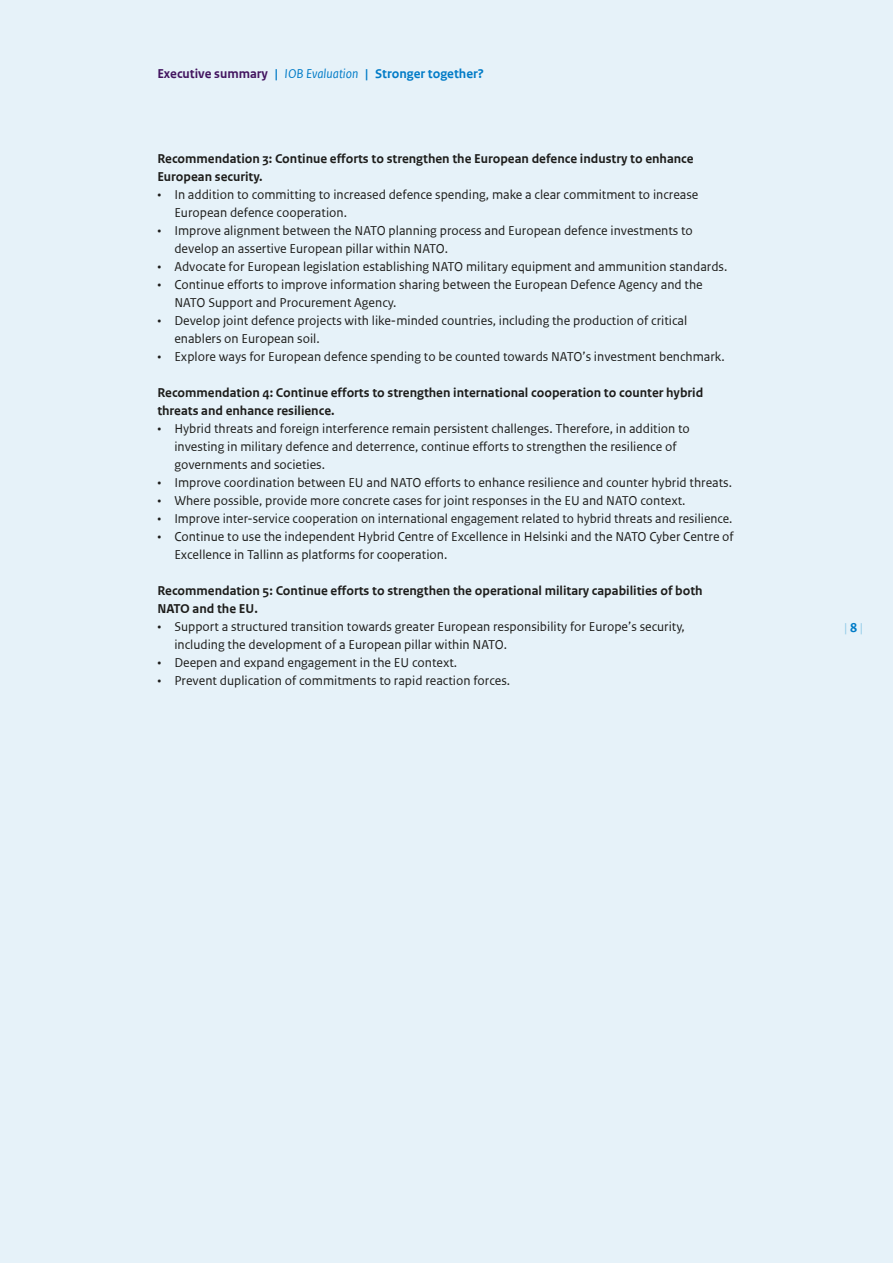
<style>
.page{position:relative;width:893px;height:1263px;background:#e6f2f9}
.page>*{position:absolute;margin:0;border:0;box-sizing:border-box;transform-origin:0 0}
.t1{font:13.5px/18px "Rijksoverheid Sans Text TT";color:#1d1d1b}
.H3_Subtussenkop{font:700 13.5px/18px "Rijksoverheid Sans Text TT";color:#1d1d1b}
.t2{font:700 13.5px "Rijksoverheid Sans Text TT";color:#007bc7}
.t3{font:13.5px "Rijksoverheid Sans Text TT";color:#8fcae7}
.s1{color:#42145f}
.s2{font-weight:400;font-style:italic}
.s3{font-family:"Rijksoverheid Sans Text"}
.s4{font-weight:700;color:#007bc7}
</style>
<div class="page">
<p class="t2" style="left:157px;top:66px;width:328px"><span class="s1">Executive summary</span> | <span class="s2">IOB Evaluation</span> | Stronger together?</p>
<h3 class="H3_Subtussenkop" style="left:157px;top:149px;width:538px">Recommendation 3: Continue efforts to strengthen the European defence industry to enhance<br>European security.</h3>
<p class="t1" style="left:174px;top:185px;width:526px;text-indent:-17px"><span class="s3">•</span> In addition to committing to increased defence spending, make a clear commitment to increase<br>European defence cooperation.</p>
<p class="t1" style="left:174px;top:221px;width:520px;text-indent:-17px"><span class="s3">•</span> Improve alignment between the NATO planning process and European defence investments to develop an assertive European pillar within NATO.</p>
<p class="t1" style="left:157px;top:257px;width:572px"><span class="s3">•</span> Advocate for European legislation establishing NATO military equipment and ammunition standards.</p>
<p class="t1" style="left:174px;top:275px;width:530px;text-indent:-17px"><span class="s3">•</span> Continue efforts to improve information sharing between the European Defence Agency and the<br>NATO Support and Procurement Agency.</p>
<p class="t1" style="left:174px;top:311px;width:514px;text-indent:-17px"><span class="s3">•</span> Develop joint defence projects with like-minded countries, including the production of critical enablers on European soil.</p>
<p class="t1" style="left:157px;top:347px;width:569px"><span class="s3">•</span> Explore ways for European defence spending to be counted towards NATO’s investment benchmark.</p>
<h3 class="H3_Subtussenkop" style="left:157px;top:383px;width:547px">Recommendation 4: Continue efforts to strengthen international cooperation to counter hybrid threats and enhance resilience.</h3>
<p class="t1" style="left:174px;top:419px;width:517px;text-indent:-17px"><span class="s3">•</span> Hybrid threats and foreign interference remain persistent challenges. Therefore, in addition to investing in military defence and deterrence, continue efforts to strengthen the resilience of governments and societies.</p>
<p class="t1" style="left:157px;top:473px;width:576px"><span class="s3">•</span> Improve coordination between EU and NATO efforts to enhance resilience and counter hybrid threats.</p>
<p class="t1" style="left:157px;top:491px;width:530px"><span class="s3">•</span> Where possible, provide more concrete cases for joint responses in the EU and NATO context.</p>
<p class="t1" style="left:157px;top:509px;width:577px"><span class="s3">•</span> Improve inter-service cooperation on international engagement related to hybrid threats and resilience.</p>
<p class="t1" style="left:174px;top:527px;width:561px;text-indent:-17px"><span class="s3">•</span> Continue to use the independent Hybrid Centre of Excellence in Helsinki and the NATO Cyber Centre of<br>Excellence in Tallinn as platforms for cooperation.</p>
<h3 class="H3_Subtussenkop" style="left:157px;top:581px;width:547px">Recommendation 5: Continue efforts to strengthen the operational military capabilities of both<br>NATO and the EU.</h3>
<p class="t1" style="left:174px;top:617px;width:512px;text-indent:-17px"><span class="s3">•</span> Support a structured transition towards greater European responsibility for Europe’s security, including the development of a European pillar within NATO.</p>
<p class="t1" style="left:157px;top:653px;width:301px"><span class="s3">•</span> Deepen and expand engagement in the EU context.</p>
<p class="t1" style="left:157px;top:671px;width:354px"><span class="s3">•</span> Prevent duplication of commitments to rapid reaction forces.</p>
<p class="t3" style="left:844px;top:620px;width:20px">|<span class="s4">8</span>|</p>
</div>
